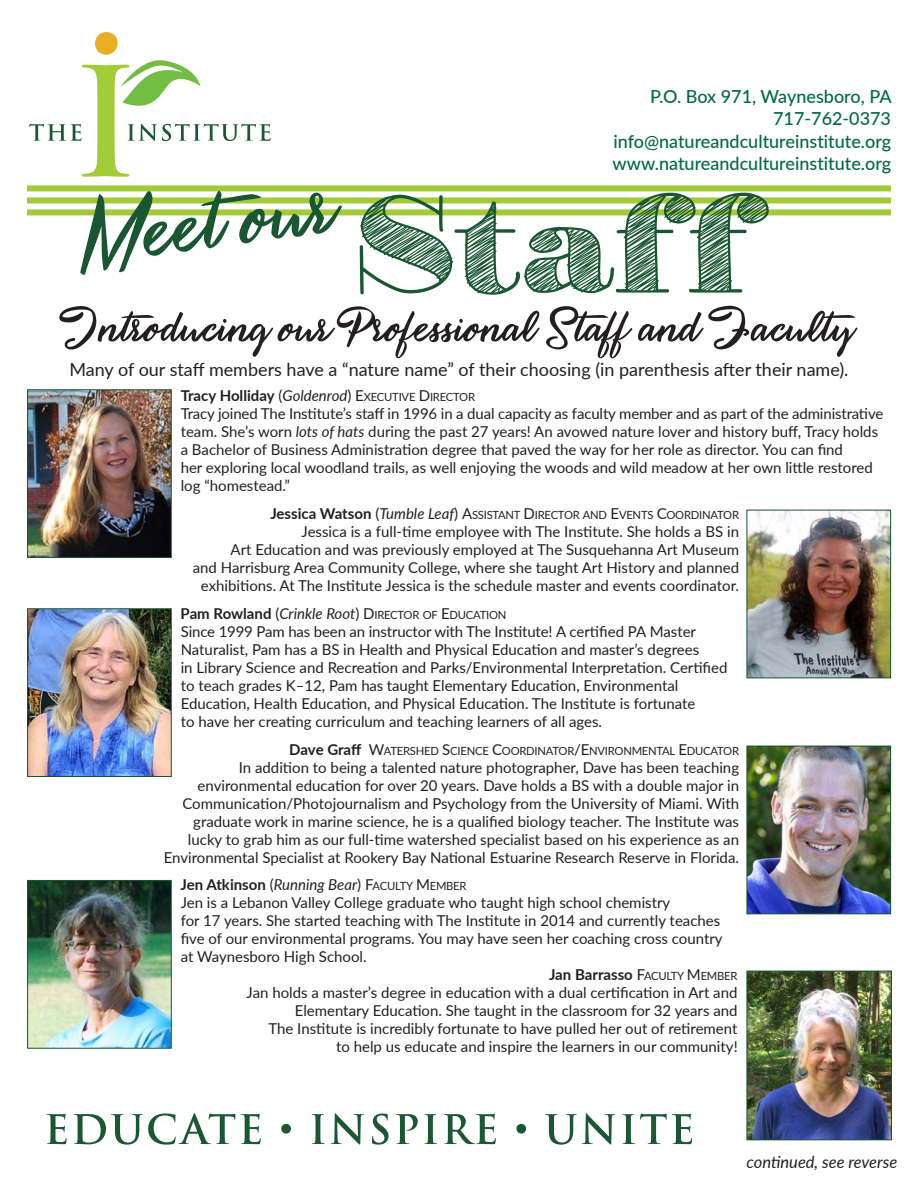
<style>
.page{position:relative;width:918px;height:1188px;background:#fff}
.page>*{position:absolute;margin:0;border:0;box-sizing:border-box;transform-origin:0 0}
.t1{font:500 18px/22.5px "Lato";color:#026a43;text-align:right}
.t2{font:18px "Lato";color:#231f20}
.t3{font:italic 16.5px "Lato";color:#231f20}
.t4{font:15px/18px "Lato";color:#231f20}
.t5{font:700 15px "Lato";color:#231f20}
.t6{font:11.25px "Lato";letter-spacing:-.02em;color:#231f20}
.s1{font-weight:700;font-size:15px}
.s2{font-size:15px}
.s3{font-style:italic;font-size:15px}
.s4{font-style:italic}
.s5{font-weight:400}
.s6{font-weight:400;font-style:italic}
.s7{font-weight:400;font-size:11.25px}
</style>
<div class="page">
<div style="left:95px;top:32px;width:23px;height:23px;background:#e7af21;border-radius:50%"></div>
<svg style="left:29px;top:60px;width:242px;height:117px"></svg>
<div style="left:27px;top:185px;width:864px;height:6px;background:#a3cb39"></div>
<div style="left:27px;top:197px;width:864px;height:6px;background:#a3cb39"></div>
<div style="left:27px;top:209px;width:864px;height:6px;background:#a3cb39"></div>
<svg style="left:360px;top:193px;width:409px;height:102px"></svg>
<svg style="left:80px;top:191px;width:262px;height:84px"></svg>
<svg style="left:59px;top:306px;width:798px;height:52px"></svg>
<img style="left:749px;top:748px;width:140px;height:164px">
<div style="left:747px;top:746px;width:144px;height:168px;border:1px solid #185732"></div>
<svg style="left:47px;top:1114px;width:20px;height:30px"></svg>
<svg style="left:74px;top:1113px;width:161px;height:32px"></svg>
<svg style="left:241px;top:1114px;width:20px;height:30px"></svg>
<div style="left:281px;top:1124px;width:10px;height:10px;background:#1a5732;border-radius:50%"></div>
<svg style="left:312px;top:1114px;width:13px;height:30px"></svg>
<svg style="left:331px;top:1113px;width:33px;height:32px"></svg>
<svg style="left:372px;top:1114px;width:17px;height:31px"></svg>
<svg style="left:396px;top:1114px;width:22px;height:30px"></svg>
<svg style="left:424px;top:1114px;width:13px;height:30px"></svg>
<svg style="left:444px;top:1114px;width:52px;height:30px"></svg>
<div style="left:516px;top:1124px;width:10px;height:10px;background:#1a5732;border-radius:50%"></div>
<svg style="left:545px;top:1113px;width:70px;height:32px"></svg>
<svg style="left:622px;top:1114px;width:70px;height:30px"></svg>
<img style="left:29px;top:391px;width:141px;height:165px">
<div style="left:27px;top:389px;width:145px;height:169px;border:1px solid #185732"></div>
<img style="left:749px;top:512px;width:140px;height:164px">
<div style="left:747px;top:510px;width:144px;height:168px;border:1px solid #185732"></div>
<img style="left:29px;top:610px;width:141px;height:165px">
<div style="left:27px;top:608px;width:145px;height:169px;border:1px solid #185732"></div>
<img style="left:29px;top:882px;width:141px;height:165px">
<div style="left:27px;top:880px;width:145px;height:169px;border:1px solid #185732"></div>
<img style="left:749px;top:973px;width:141px;height:165px">
<div style="left:747px;top:971px;width:145px;height:169px;border:1px solid #185732"></div>
<p class="t1" style="left:613px;top:85px;width:281px">P.O. Box 971, Waynesboro, PA<br>717-762-0373 info@natureandcultureinstitute.org www.natureandcultureinstitute.org</p>
<p class="t2" style="left:69px;top:358px;width:781px">Many of our staff members have a “nature name” of their choosing (in parenthesis after their name).</p>
<p class="t6" style="left:181px;top:390px;width:296px"><span class="s1">Tracy Holliday</span> <span class="s2">(</span><span class="s3">Goldenrod</span><span class="s2">) E</span>XECUTIVE <span class="s2">D</span>IRECTOR</p>
<p class="t4" style="left:181px;top:405px;width:704px">Tracy joined The Institute’s staff in 1996 in a dual capacity as faculty member and as part of the administrative team. She’s worn <span class="s4">lots of hats</span> during the past 27 years! An avowed nature lover and history buff, Tracy holds a Bachelor of Business Administration degree that paved the way for her role as director. You can find<br>her exploring local woodland trails, as well enjoying the woods and wild meadow at her own little restored log “homestead.”</p>
<p class="t6" style="left:270px;top:508px;width:470px"><span class="s1">Jessica Watson</span> <span class="s2">(</span><span class="s3">Tumble Leaf</span><span class="s2">) A</span>SSISTANT <span class="s2">D</span>IRECTOR AND <span class="s2">E</span>VENTS <span class="s2">C</span>OORDINATOR</p>
<p class="t4" style="left:193px;top:522px;width:548px;text-align:right">Jessica is a full-time employee with The Institute. She holds a BS in<br>Art Education and was previously employed at The Susquehanna Art Museum<br>and Harrisburg Area Community College, where she taught Art History and planned exhibitions. At The Institute Jessica is the schedule master and events coordinator.</p>
<p class="t6" style="left:181px;top:608px;width:327px"><span class="s1">Pam Rowland</span> <span class="s2">(</span><span class="s3">Crinkle Root</span><span class="s2">) D</span>IRECTOR OF <span class="s2">E</span>DUCATION</p>
<p class="t4" style="left:181px;top:622px;width:548px">Since 1999 Pam has been an instructor with The Institute! A certified PA Master Naturalist, Pam has a BS in Health and Physical Education and master’s degrees<br>in Library Science and Recreation and Parks/Environmental Interpretation. Certified to teach grades K–12, Pam has taught Elementary Education, Environmental Education, Health Education, and Physical Education. The Institute is fortunate<br>to have her creating curriculum and teaching learners of all ages.</p>
<p class="t6" style="left:289px;top:743px;width:451px"><span class="s1">Dave Graff</span> <span class="s2">W</span>ATERSHED <span class="s2">S</span>CIENCE <span class="s2">C</span>OORDINATOR<span class="s2">/E</span>NVIRONMENTAL <span class="s2">E</span>DUCATOR</p>
<p class="t4" style="left:164px;top:758px;width:577px;text-align:right">In addition to being a talented nature photographer, Dave has been teaching environmental education for over 20 years. Dave holds a BS with a double major in Communication/Photojournalism and Psychology from the University of Miami. With graduate work in marine science, he is a qualified biology teacher. The Institute was lucky to grab him as our full-time watershed specialist based on his experience as an Environmental Specialist at Rookery Bay National Estuarine Research Reserve in Florida.</p>
<p class="t5" style="left:181px;top:876px;width:288px">Jen Atkinson <span class="s5">(</span><span class="s6">Running Bear</span><span class="s5">) F</span><span class="s7">ACULTY</span> <span class="s5">M</span><span class="s7">EMBER</span></p>
<p class="t4" style="left:181px;top:894px;width:491px">Jen is a Lebanon Valley College graduate who taught high school chemistry</p>
<p class="t4" style="left:181px;top:912px;width:541px">for 17 years. She started teaching with The Institute in 2014 and currently teaches</p>
<p class="t4" style="left:181px;top:930px;width:543px">five of our environmental programs. You may have seen her coaching cross country</p>
<p class="t4" style="left:181px;top:948px;width:187px">at Waynesboro High School.</p>
<p class="t5" style="left:549px;top:966px;width:190px">Jan Barrasso <span class="s5">F</span><span class="s7">ACULTY</span> <span class="s5">M</span><span class="s7">EMBER</span></p>
<p class="t4" style="left:247px;top:984px;width:492px">Jan holds a master’s degree in education with a dual certification in Art and</p>
<p class="t4" style="left:295px;top:1002px;width:444px">Elementary Education. She taught in the classroom for 32 years and</p>
<p class="t4" style="left:268px;top:1020px;width:471px">The Institute is incredibly fortunate to have pulled her out of retirement</p>
<p class="t4" style="left:336px;top:1038px;width:403px">to help us educate and inspire the learners in our community!</p>
<p class="t3" style="left:747px;top:1152px;width:152px">continued, see reverse</p>
</div>
